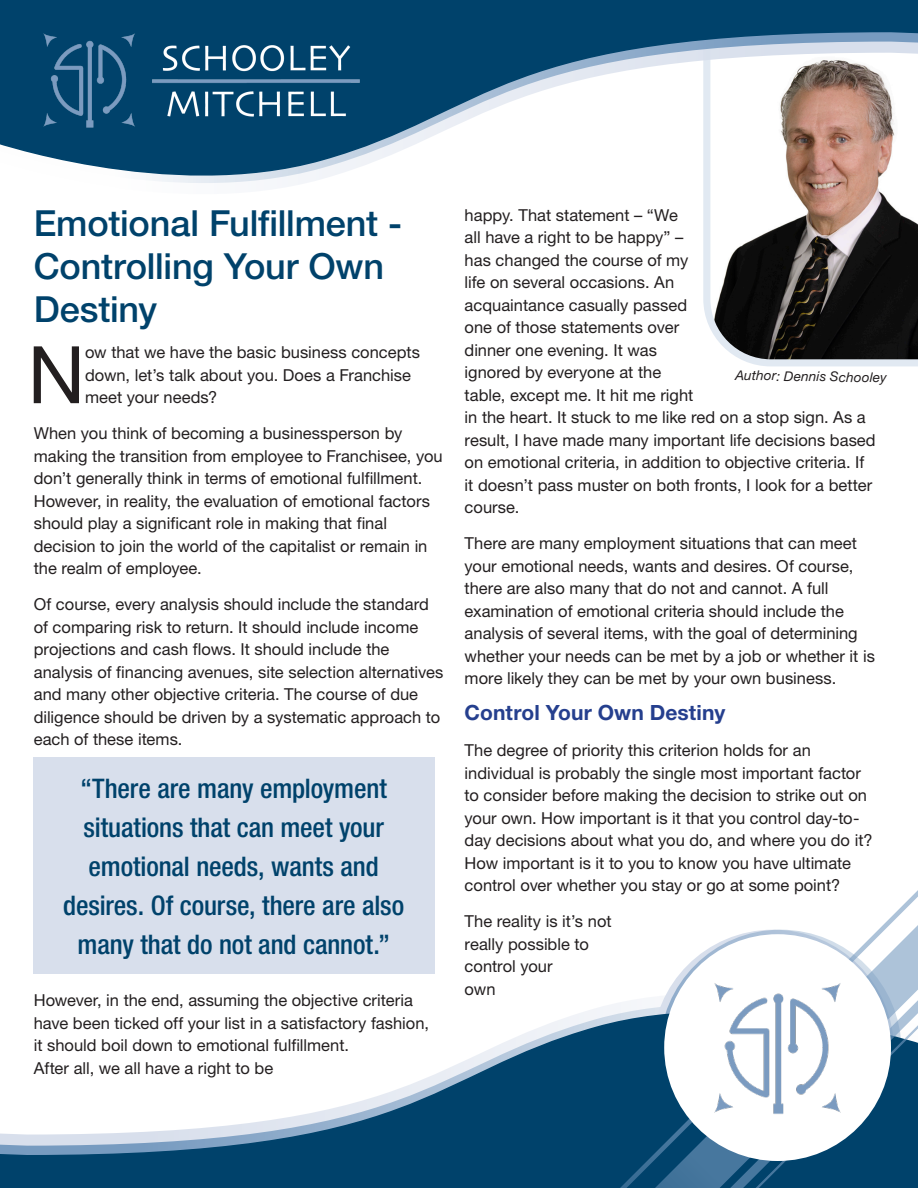
<style>
.page{position:relative;width:918px;height:1188px;background:#fff}
.page>*{position:absolute;margin:0;border:0;box-sizing:border-box;transform-origin:0 0}
.Copy_Drop_Cap{font:79.5px "Helvetica Neue";color:#231f20}
.Slick_Title{font:500 36px/43.2px "Helvetica Neue";letter-spacing:-.005em;color:#00426b}
.Quotation{font:500 condensed 27px/39px "Helvetica Neue";letter-spacing:-.005em;color:#00426b;text-align:center}
.Copy{font:700 21px "Helvetica Neue";letter-spacing:.005em;color:#253f8e}
.Copy-2{font:16.5px/22.5px "Helvetica Neue";color:#231f20}
.Copy_Drop_Cap-2{font:16.5px/22.5px "Helvetica Neue";color:#231f20}
.Copy-3{font:italic 13.5px "Helvetica Neue";color:#231f20}
</style>
<div class="page">
<svg style="left:0;top:1122px;width:258px;height:66px;background:#5883a1"></svg>
<svg style="left:258px;top:804px;width:177px;height:384px"></svg>
<svg style="left:392px;top:849px;width:526px;height:339px"></svg>
<svg style="left:703px;top:203px;width:215px;height:164px"></svg>
<div style="left:664px;top:934px;width:227px;height:227px;background:#fff;border-radius:50%"></div>
<div style="left:33px;top:757px;width:401px;height:217px;background:#d8dfec"></div>
<svg style="left:0;top:0;width:918px;height:203px"></svg>
<img style="left:35px;top:30px;width:333px;height:105px">
<svg style="left:684px;top:954px;width:187px;height:187px"></svg>
<p class="Slick_Title" style="left:34px;top:201px;width:370px">Emotional Fulfillment -<br>Controlling Your Own<br>Destiny</p>
<p class="Copy_Drop_Cap" style="left:28px;top:328px;width:59px">N</p>
<p class="Copy_Drop_Cap-2" style="left:85px;top:341px;width:336px">ow that we have the basic business concepts down, let’s talk about you. Does a Franchise meet your needs?</p>
<p class="Copy-2" style="left:34px;top:422px;width:410px">When you think of becoming a businessperson by making the transition from employee to Franchisee, you don’t generally think in terms of emotional fulfillment.<br>However, in reality, the evaluation of emotional factors should play a significant role in making that final decision to join the world of the capitalist or remain in the realm of employee.</p>
<p class="Copy-2" style="left:34px;top:593px;width:411px">Of course, every analysis should include the standard of comparing risk to return. It should include income projections and cash flows. It should include the analysis of financing avenues, site selection alternatives and many other objective criteria. The course of due diligence should be driven by a systematic approach to each of these items.</p>
<p class="Quotation" style="left:63px;top:769px;width:343px">“There are many employment situations that can meet your emotional needs, wants and desires. Of course, there are also many that do not and cannot.”</p>
<p class="Copy-2" style="left:34px;top:989px;width:397px">However, in the end, assuming the objective criteria have been ticked off your list in a satisfactory fashion, it should boil down to emotional fulfillment.<br>After all, we all have a right to be</p>
<p class="Copy-2" style="left:465px;top:203px;width:413px">happy. That statement – “We<br>all have a right to be happy” –<br>has changed the course of my<br>life on several occasions. An<br>acquaintance casually passed<br>one of those statements over<br>dinner one evening. It was<br>ignored by everyone at the<br>table, except me. It hit me right<br>in the heart. It stuck to me like red on a stop sign. As a result, I have made many important life decisions based on emotional criteria, in addition to objective criteria. If it doesn’t pass muster on both fronts, I look for a better course.</p>
<p class="Copy-2" style="left:465px;top:532px;width:412px">There are many employment situations that can meet your emotional needs, wants and desires. Of course, there are also many that do not and cannot. A full examination of emotional criteria should include the analysis of several items, with the goal of determining whether your needs can be met by a job or whether it is more likely they can be met by your own business.</p>
<p class="Copy" style="left:465px;top:700px;width:262px">Control Your Own Destiny</p>
<p class="Copy-2" style="left:465px;top:739px;width:410px">The degree of priority this criterion holds for an individual is probably the single most important factor to consider before making the decision to strike out on your own. How important is it that you control day-to&shy;day decisions about what you do, and where you do it?<br>How important is it to you to know you have ultimate control over whether you stay or go at some point?</p>
<p class="Copy-2" style="left:465px;top:910px;width:148px">The reality is it’s not really possible to control your<br>own</p>
<p class="Copy-3" style="left:735px;top:367px;width:153px;rotate:1deg">Author: Dennis Schooley</p>
</div>
